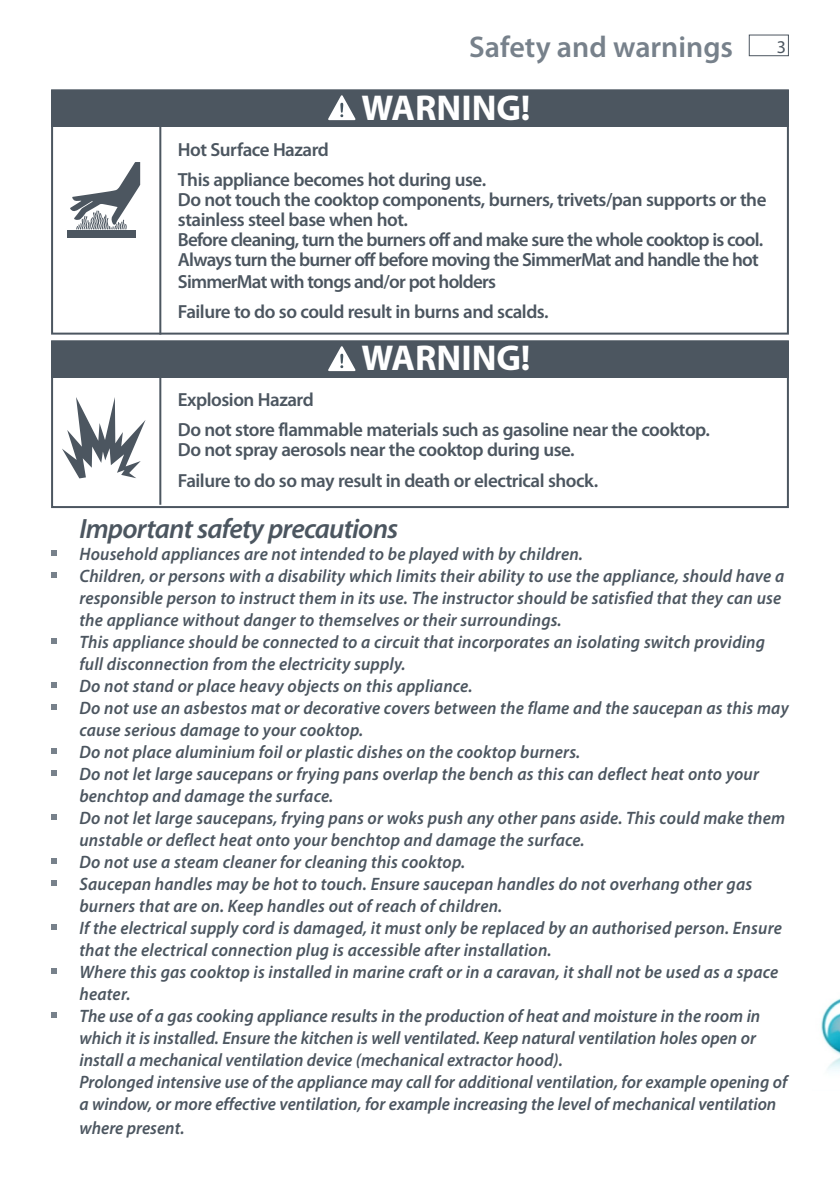
<style>
.page{position:relative;width:840px;height:1191px;background:#fff}
.page>*{position:absolute;margin:0;border:0;box-sizing:border-box;transform-origin:0 0}
.t1{font:700 36px "Myriad Pro";color:#fff}
.t2{font:600 30px "Myriad Pro";color:#77818b}
.t3{font:italic 600 28px "Myriad Pro";letter-spacing:-.03em;color:#4c5660}
.t4{font:600 19px/30px "Myriad Pro";letter-spacing:-.025em;color:#4c5660}
.t5{font:italic 600 18px/22px "Myriad Pro";letter-spacing:.01em;color:#4c5660;scale:.95 1}
.t6{font:18px "Myriad Pro";color:#4c5660}
</style>
<div class="page">
<img style="left:821px;top:998px;width:18px;height:73px">
<div style="left:748px;top:35px;width:40px;height:21px;border:1px solid #4c5660"></div>
<div style="left:51px;top:90px;width:737px;height:37px;background:#4c5660"></div>
<svg style="left:328px;top:95px;width:27px;height:25px"></svg>
<div style="left:51px;top:89px;width:737px;height:245px;border:2px solid #4c5660"></div>
<div style="left:67px;top:230px;width:68px;height:8px;background:#4c5660"></div>
<svg style="left:70px;top:162px;width:70px;height:68px"></svg>
<hr style="left:159px;top:127px;width:2px;height:207px;background:#4c5660">
<svg style="left:51px;top:340px;width:738px;height:169px"></svg>
<svg style="left:51px;top:550px;width:6px;height:6px"></svg>
<svg style="left:51px;top:572px;width:6px;height:6px"></svg>
<svg style="left:51px;top:638px;width:6px;height:6px"></svg>
<svg style="left:51px;top:682px;width:6px;height:6px"></svg>
<svg style="left:51px;top:704px;width:6px;height:6px"></svg>
<svg style="left:51px;top:748px;width:6px;height:6px"></svg>
<svg style="left:51px;top:770px;width:6px;height:6px"></svg>
<svg style="left:51px;top:814px;width:6px;height:6px"></svg>
<svg style="left:51px;top:858px;width:6px;height:6px"></svg>
<svg style="left:51px;top:880px;width:6px;height:6px"></svg>
<svg style="left:51px;top:924px;width:6px;height:6px"></svg>
<svg style="left:51px;top:968px;width:6px;height:6px"></svg>
<svg style="left:51px;top:1012px;width:6px;height:6px"></svg>
<svg style="left:62px;top:397px;width:83px;height:81px"></svg>
<h2 class="t2" style="left:469px;top:35px;width:265px">Safety and warnings</h2>
<p class="t6" style="left:776px;top:40px;width:11px">3</p>
<h1 class="t1" style="left:361px;top:94px;width:170px">WARNING!</h1>
<p class="t4" style="left:178px;top:136px;width:309px">Hot Surface Hazard<br>This appliance becomes hot during use.</p>
<p class="t4" style="left:178px;top:191px;width:589px;line-height:20px">Do not touch the cooktop components, burners, trivets/pan supports or the stainless steel base when hot.<br>Before cleaning, turn the burners off and make sure the whole cooktop is cool.<br>Always turn the burner off before moving the SimmerMat and handle the hot</p>
<p class="t4" style="left:178px;top:268px;width:372px">SimmerMat with tongs and/or pot holders<br>Failure to do so could result in burns and scalds.</p>
<h1 class="t1" style="left:361px;top:345px;width:170px">WARNING!</h1>
<p class="t4" style="left:178px;top:387px;width:533px">Explosion Hazard<br>Do not store flammable materials such as gasoline near the cooktop.</p>
<p class="t4" style="left:178px;top:437px;width:421px">Do not spray aerosols near the cooktop during use.<br>Failure to do so may result in death or electrical shock.</p>
<h3 class="t3" style="left:79px;top:518px;width:320px">Important safety precautions</h3>
<p class="t5" style="left:79px;top:544px;width:747px">Household appliances are not intended to be played with by children.<br>Children, or persons with a disability which limits their ability to use the appliance, should have a responsible person to instruct them in its use. The instructor should be satisfied that they can use the appliance without danger to themselves or their surroundings.<br>This appliance should be connected to a circuit that incorporates an isolating switch providing full disconnection from the electricity supply.<br>Do not stand or place heavy objects on this appliance.<br>Do not use an asbestos mat or decorative covers between the flame and the saucepan as this may cause serious damage to your cooktop.<br>Do not place aluminium foil or plastic dishes on the cooktop burners.<br>Do not let large saucepans or frying pans overlap the bench as this can deflect heat onto your benchtop and damage the surface.<br>Do not let large saucepans, frying pans or woks push any other pans aside. This could make them unstable or deflect heat onto your benchtop and damage the surface.<br>Do not use a steam cleaner for cleaning this cooktop.<br>Saucepan handles may be hot to touch. Ensure saucepan handles do not overhang other gas burners that are on. Keep handles out of reach of children.<br>If the electrical supply cord is damaged, it must only be replaced by an authorised person. Ensure that the electrical connection plug is accessible after installation.<br>Where this gas cooktop is installed in marine craft or in a caravan, it shall not be used as a space heater.<br>The use of a gas cooking appliance results in the production of heat and moisture in the room in which it is installed. Ensure the kitchen is well ventilated. Keep natural ventilation holes open or install a mechanical ventilation device (mechanical extractor hood).<br>Prolonged intensive use of the appliance may call for additional ventilation, for example opening of a window, or more effective ventilation, for example increasing the level of mechanical ventilation</p>
<p class="t5" style="left:79px;top:1118px;width:112px">where present.</p>
</div>
